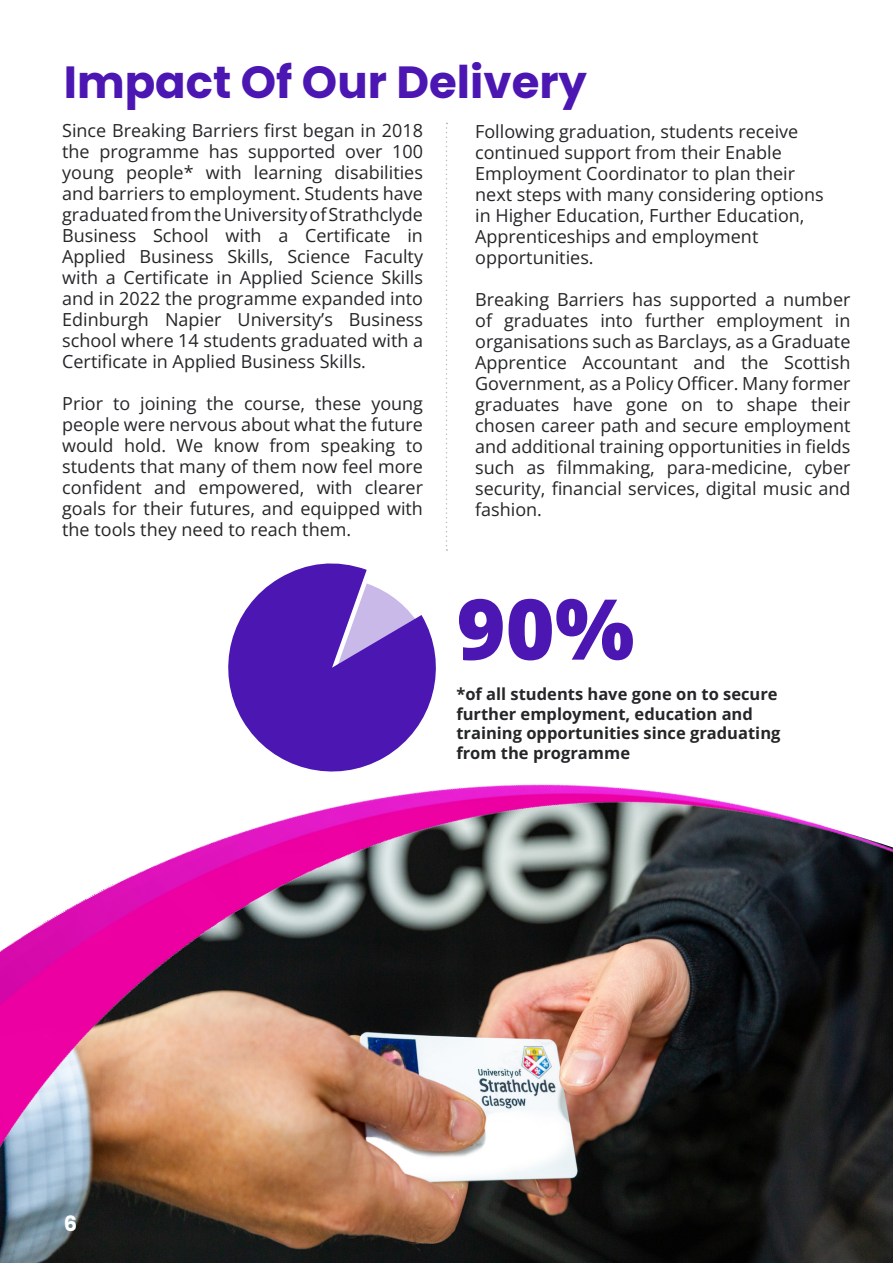
<style>
.page{position:relative;width:893px;height:1263px;background:#fff}
.page>*{position:absolute;margin:0;border:0;box-sizing:border-box;transform-origin:0 0}
.t1{font:800 84px "Open Sans";color:#4c16b3}
.t2{font:700 45px "Poppins";color:#4c16b3}
.PStyle1{font:700 21px "Poppins";color:#fff}
.t3{font:18px/21px "Open Sans";color:#252628;text-align:justify}
.t4{font:700 16.5px/19.5px "Open Sans";color:#252628}
</style>
<div class="page">
<img style="left:0;top:545px;width:893px;height:718px">
<svg style="left:446px;top:123px;width:1px;height:428px"></svg>
<svg style="left:214px;top:559px;width:237px;height:227px;fill:#4c16b3"></svg>
<p class="t2" style="left:64px;top:56px;width:525px">Impact Of Our Delivery</p>
<p class="t3" style="left:62px;top:120px;width:362px">Since Breaking Barriers first began in 2018 the programme has supported over 100 young people* with learning disabilities and barriers to employment. Students have graduated from the University of Strathclyde Business School with a Certificate in Applied Business Skills, Science Faculty with a Certificate in Applied Science Skills and in 2022 the programme expanded into Edinburgh Napier University’s Business school where 14 students graduated with a Certificate in Applied Business Skills.</p>
<p class="t3" style="left:62px;top:393px;width:362px">Prior to joining the course, these young people were nervous about what the future would hold. We know from speaking to students that many of them now feel more confident and empowered, with clearer goals for their futures, and equipped with the tools they need to reach them.</p>
<p class="t3" style="left:475px;top:121px;width:350px;text-align:left">Following graduation, students receive continued support from their Enable Employment Coordinator to plan their next steps with many considering options in Higher Education, Further Education, Apprenticeships and employment opportunities.</p>
<p class="t3" style="left:475px;top:289px;width:377px">Breaking Barriers has supported a number of graduates into further employment in organisations such as Barclays, as a Graduate Apprentice Accountant and the Scottish Government, as a Policy Officer. Many former graduates have gone on to shape their chosen career path and secure employment and additional training opportunities in fields such as filmmaking, para-medicine, cyber security, financial services, digital music and fashion.</p>
<p class="t1" style="left:456px;top:572px;width:180px">90%</p>
<p class="t4" style="left:456px;top:684px;width:326px">*of all students have gone on to secure further employment, education and training opportunities since graduating from the programme</p>
<p class="PStyle1" style="left:64px;top:1211px;width:15px">6</p>
</div>
